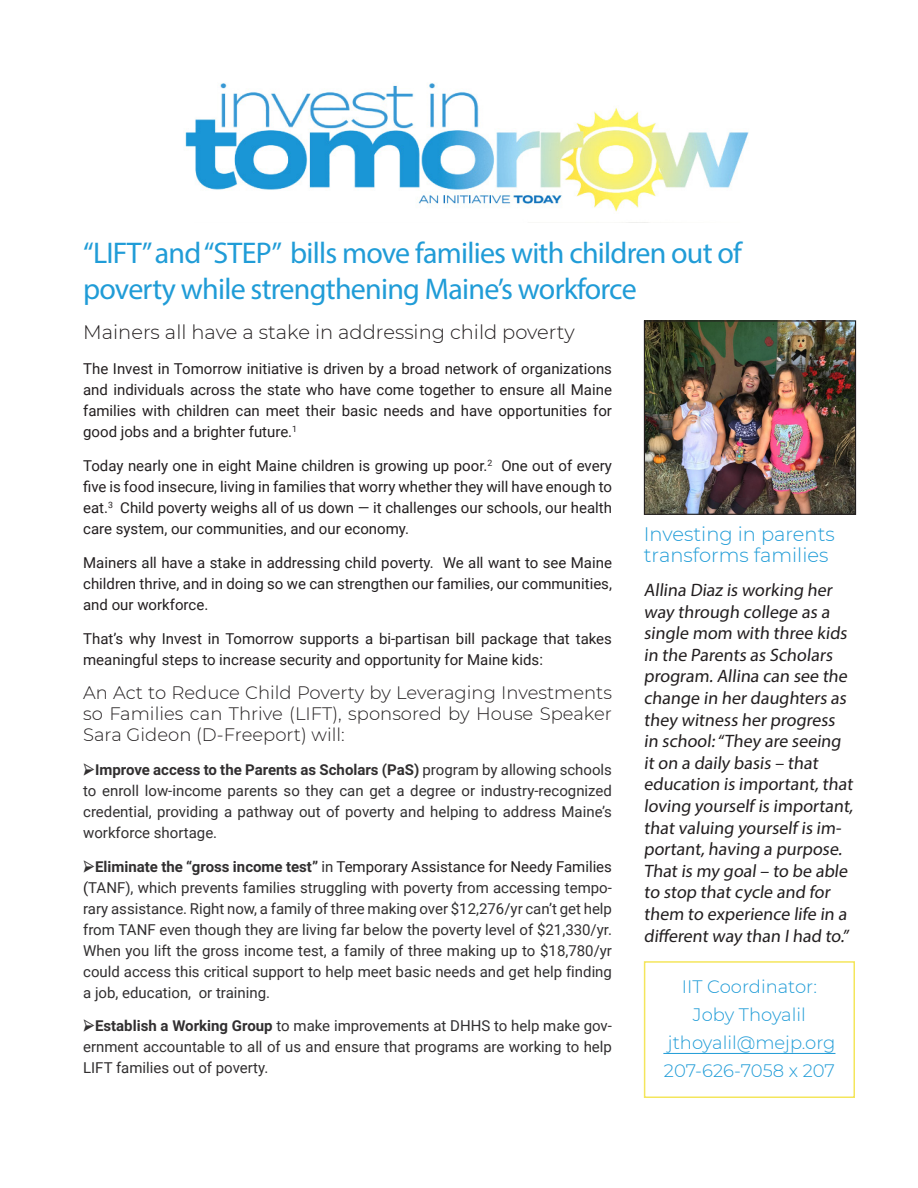
<style>
.page{position:relative;width:918px;height:1188px;background:#fff}
.page>*{position:absolute;margin:0;border:0;box-sizing:border-box;transform-origin:0 0}
.t1{font:30px "Myriad Pro";letter-spacing:-.025em;color:#209cd7}
.Lead_Montserrat_Ligh{font:300 19.5px "Montserrat";color:#231f20}
.Body_Roboto_10_14_Le{font:300 19.5px/21px "Montserrat";color:#209cd7}
.Quotes_sidebars_Crim{font:18px/21.6px "Myriad Pro";color:#231f20}
.Body_10_14_justified{font:300 18px/21px "Montserrat";color:#231f20;text-align:justify}
.Bottom_centered_tag{font:300 18px "Montserrat";color:#209cd7}
.Body_10_14_justified-2{font:15px/21px "Roboto";color:#312f30;text-align:justify}
.Body_10_14_justified-3{font:15px/21px "Roboto";color:#231f20;text-align:justify}
.s1{font-family:"Minion Pro";font-size:21px}
.s2{font-weight:700}
.s3{color:#231f20}
</style>
<div class="page">
<img style="left:185px;top:83px;width:564px;height:129px">
<img style="left:646px;top:322px;width:208px;height:191px">
<div style="left:644px;top:320px;width:212px;height:195px;border:1px solid #231f20"></div>
<hr style="left:663px;top:1053px;width:172px;height:1px;background:#209cd7">
<div style="left:644px;top:961px;width:211px;height:137px;border:2px solid #f4e65c"></div>
<p class="t1" style="left:83px;top:234px;width:660px">“LIFT” and “STEP” bills move families with children out of</p>
<p class="t1" style="left:83px;top:270px;width:555px">poverty while strengthening Maine’s workforce</p>
<p class="Lead_Montserrat_Ligh" style="left:83px;top:319px;width:493px">Mainers all have a stake in addressing child poverty</p>
<p class="Body_10_14_justified-3" style="left:83px;top:357px;width:530px">The Invest in Tomorrow initiative is driven by a broad network of organizations and individuals across the state who have come together to ensure all Maine families with children can meet their basic needs and have opportunities for good jobs and a brighter future.<sup>1</sup></p>
<p class="Body_10_14_justified-3" style="left:83px;top:454px;width:530px">Today nearly one in eight Maine children is growing up poor.<sup>2</sup> One out of every five is food insecure, living in families that worry whether they will have enough to eat.<sup>3</sup> Child poverty weighs all of us down — it challenges our schools, our health care system, our communities, and our economy.</p>
<p class="Body_10_14_justified-3" style="left:83px;top:551px;width:530px">Mainers all have a stake in addressing child poverty. We all want to see Maine children thrive, and in doing so we can strengthen our families, our communities, and our workforce.</p>
<p class="Body_10_14_justified-3" style="left:83px;top:627px;width:530px">That’s why Invest in Tomorrow supports a bi-partisan bill package that takes meaningful steps to increase security and opportunity for Maine kids:</p>
<p class="Body_10_14_justified" style="left:83px;top:681px;width:530px">An Act to Reduce Child Poverty by Leveraging Investments so Families can Thrive (LIFT), sponsored by House Speaker Sara Gideon (D-Freeport) will:</p>
<p class="Body_10_14_justified-2" style="left:83px;top:758px;width:530px"><span class="s1">➢</span><span class="s2">Improve access to the Parents as Scholars (PaS)</span> program by allowing schools to enroll low-income parents so they can get a degree or industry-recognized credential, providing a pathway out of poverty and helping to address Maine’s workforce shortage.</p>
<p class="Body_10_14_justified-2" style="left:83px;top:855px;width:530px"><span class="s1">➢</span><span class="s2">Eliminate the “gross income test”</span> in <span class="s3">Temporary Assistance for Needy Families (</span>TANF), which prevents families struggling with poverty from accessing tempo&shy;rary assistance. Right now, a family of three making over $12,276/yr can’t get help from TANF even though they are living far below the poverty level of $21,330/yr.<br>When you lift the gross income test, a family of three making up to $18,780/yr could access this critical support to help meet basic needs and get help finding a job, education, or training.</p>
<p class="Body_10_14_justified-2" style="left:83px;top:1015px;width:530px"><span class="s1">➢</span><span class="s2">Establish a Working Group</span> to make improvements at DHHS to help make gov&shy;ernment accountable to all of us and ensure that programs are working to help LIFT families out of poverty.</p>
<p class="Body_Roboto_10_14_Le" style="left:644px;top:522px;width:192px">Investing in parents transforms families</p>
<p class="Quotes_sidebars_Crim" style="left:644px;top:579px;width:213px">Allina Diaz is working her way through college as a single mom with three kids in the Parents as Scholars program. Allina can see the change in her daughters as they witness her progress in school:“They are seeing it on a daily basis – that education is important, that loving yourself is important, that valuing yourself is im&shy;portant, having a purpose.<br>That is my goal – to be able to stop that cycle and for them to experience life in a different way than I had to.”</p>
<p class="Bottom_centered_tag" style="left:682px;top:975px;width:137px">IIT Coordinator:</p>
<p class="Bottom_centered_tag" style="left:693px;top:1003px;width:114px">Joby Thoyalil</p>
<p class="Bottom_centered_tag" style="left:668px;top:1030px;width:169px">jthoyalil@mejp.org</p>
<p class="Bottom_centered_tag" style="left:664px;top:1058px;width:172px">207-626-7058 x 207</p>
</div>
